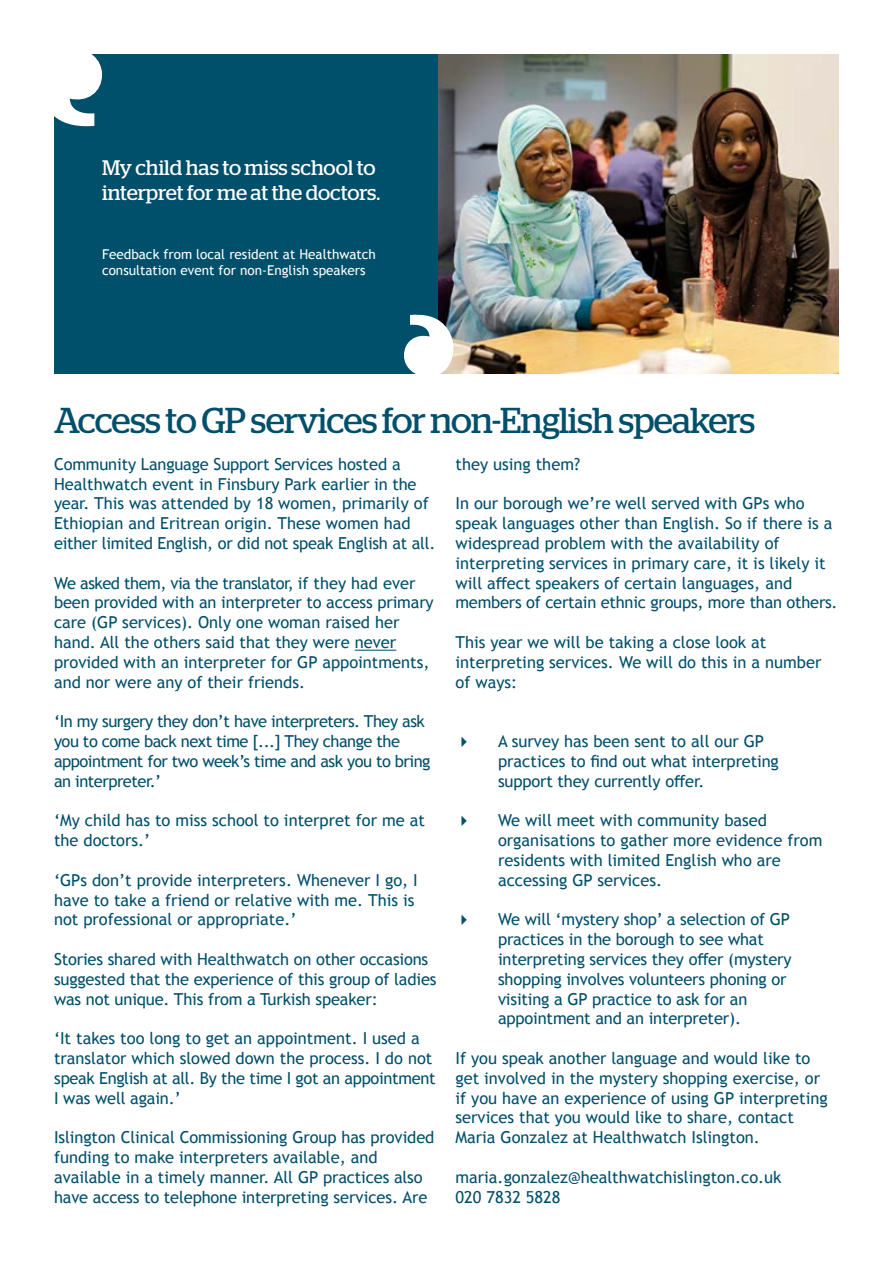
<style>
.page{position:relative;width:893px;height:1263px;background:#fff}
.page>*{position:absolute;margin:0;border:0;box-sizing:border-box;transform-origin:0 0}
.Healthwatch_body_tex{font:36px "Stag";letter-spacing:-.02em;color:#004f6b}
.Healthwatch_body_tex-2{font:21px/25.2px "Stag";letter-spacing:-.005em;color:#fff}
.Healthwatch_body_tex-3{font:16.5px/19.8px "Trebuchet MS";color:#004f6b}
.Healthwatch_body_tex-4{font:16.5px/19.8px "Trebuchet MS";letter-spacing:-.03em;color:#004f6b}
.Healthwatch_body_tex-5{font:13.5px/16.2px "Trebuchet MS";color:#fff}
</style>
<div class="page">
<hr style="left:0;top:622px;width:1px;height:46px;background:#121214">
<img style="left:437px;top:54px;width:402px;height:320px">
<div style="left:54px;top:54px;width:383px;height:320px;background:#004f6b"></div>
<svg style="left:54px;top:54px;width:48px;height:73px"></svg>
<svg style="left:404px;top:314px;width:50px;height:60px"></svg>
<hr style="left:355px;top:650px;width:41px;height:1px;background:#004f6b">
<p class="Healthwatch_body_tex-2" style="left:102px;top:154px;width:280px">My child has to miss school to interpret for me at the doctors.</p>
<p class="Healthwatch_body_tex-5" style="left:102px;top:246px;width:275px">Feedback from local resident at Healthwatch consultation event for non-English speakers</p>
<p class="Healthwatch_body_tex" style="left:54px;top:399px;width:703px">Access to GP services for non-English speakers</p>
<p class="Healthwatch_body_tex-3" style="left:54px;top:454px;width:383px">Community Language Support Services hosted a Healthwatch event in Finsbury Park earlier in the year. This was attended by 18 women, primarily of Ethiopian and Eritrean origin. These women had either limited English, or did not speak English at all.</p>
<p class="Healthwatch_body_tex-3" style="left:54px;top:573px;width:381px">We asked them, via the translator, if they had ever been provided with an interpreter to access primary care (GP services). Only one woman raised her hand. All the others said that they were never provided with an interpreter for GP appointments, and nor were any of their friends.</p>
<p class="Healthwatch_body_tex-4" style="left:54px;top:711px;width:378px">‘In my surgery they don’t have interpreters. They ask you to come back next time [...] They change the appointment for two week’s time and ask you to bring an interpreter.’</p>
<p class="Healthwatch_body_tex-3" style="left:54px;top:810px;width:372px">‘My child has to miss school to interpret for me at the doctors.’</p>
<p class="Healthwatch_body_tex-3" style="left:54px;top:870px;width:365px">‘GPs don’t provide interpreters. Whenever I go, I have to take a friend or relative with me. This is not professional or appropriate.’</p>
<p class="Healthwatch_body_tex-3" style="left:54px;top:949px;width:384px">Stories shared with Healthwatch on other occasions suggested that the experience of this group of ladies was not unique. This from a Turkish speaker:</p>
<p class="Healthwatch_body_tex-3" style="left:54px;top:1028px;width:383px">‘It takes too long to get an appointment. I used a translator which slowed down the process. I do not speak English at all. By the time I got an appointment I was well again.’</p>
<p class="Healthwatch_body_tex-3" style="left:54px;top:1127px;width:382px">Islington Clinical Commissioning Group has provided funding to make interpreters available, and available in a timely manner. All GP practices also have access to telephone interpreting services. Are</p>
<p class="Healthwatch_body_tex-3" style="left:455px;top:454px;width:126px">they using them?</p>
<p class="Healthwatch_body_tex-3" style="left:455px;top:494px;width:384px">In our borough we’re well served with GPs who speak languages other than English. So if there is a widespread problem with the availability of interpreting services in primary care, it is likely it will affect speakers of certain languages, and members of certain ethnic groups, more than others.</p>
<p class="Healthwatch_body_tex-3" style="left:455px;top:632px;width:368px">This year we will be taking a close look at interpreting services. We will do this in a number of ways:</p>
<p class="Healthwatch_body_tex-3" style="left:498px;top:731px;width:282px">A survey has been sent to all our GP practices to find out what interpreting support they currently offer.</p>
<p class="Healthwatch_body_tex-3" style="left:498px;top:810px;width:326px">We will meet with community based organisations to gather more evidence from residents with limited English who are accessing GP services.</p>
<p class="Healthwatch_body_tex-3" style="left:498px;top:909px;width:295px">We will ‘mystery shop’ a selection of GP practices in the borough to see what interpreting services they offer (mystery shopping involves volunteers phoning or visiting a GP practice to ask for an appointment and an interpreter).</p>
<p class="Healthwatch_body_tex-3" style="left:455px;top:1048px;width:374px">If you speak another language and would like to get involved in the mystery shopping exercise, or if you have an experience of using GP interpreting services that you would like to share, contact Maria Gonzalez at Healthwatch Islington.</p>
<p class="Healthwatch_body_tex-3" style="left:455px;top:1167px;width:328px">maria.gonzalez@healthwatchislington.co.uk</p>
<p class="Healthwatch_body_tex-3" style="left:455px;top:1187px;width:107px">020 7832 5828</p>
</div>
